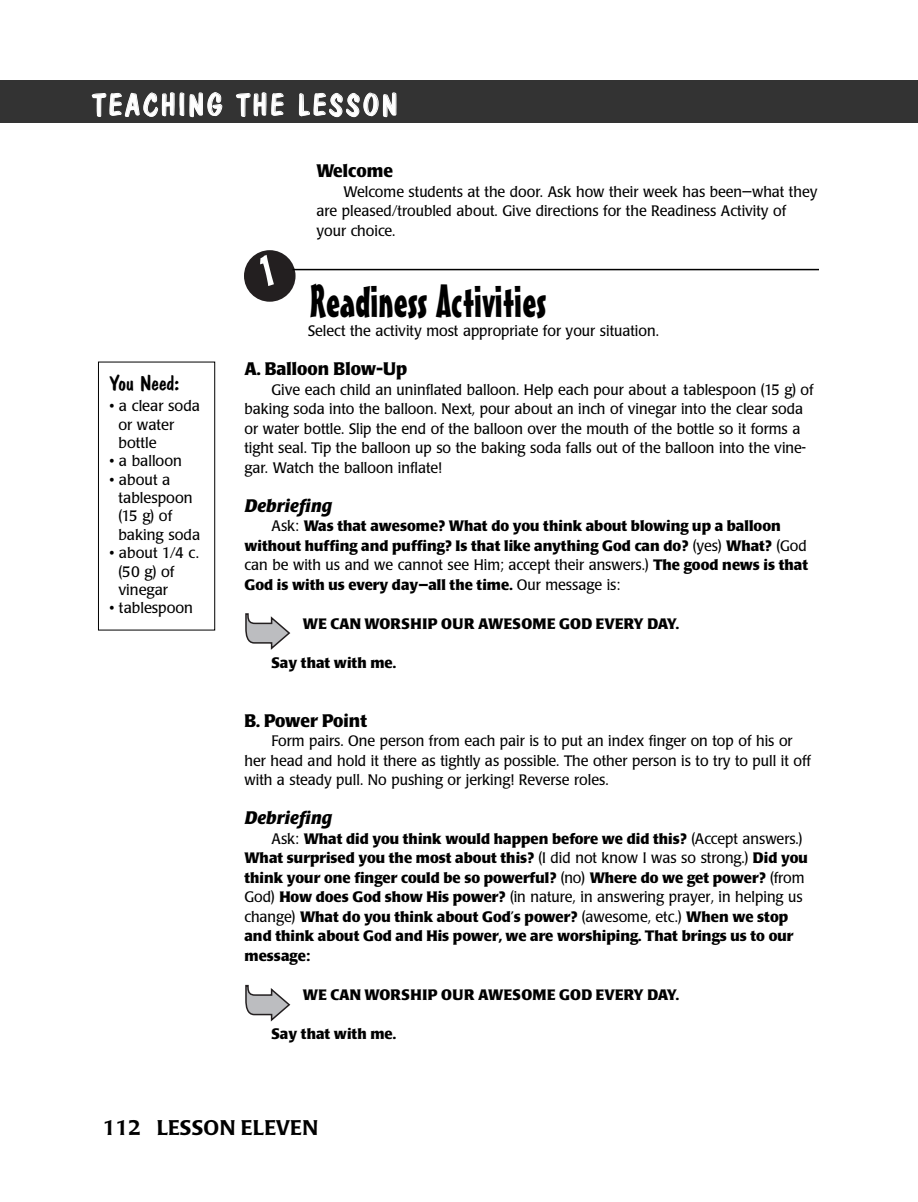
<style>
.page{position:relative;width:918px;height:1202px;background:#fff}
.page>*{position:absolute;margin:0;border:0;box-sizing:border-box;transform-origin:0 0}
.t1{font:45px "Mister Earl BT";color:#000}
.t2{font:30px "Dom Casual D";letter-spacing:.1em;color:#fff}
.t3{font:500 21px "Poppl Laudatio";color:#000}
.t4{font:21px "Dom Casual D";color:#000;scale:1.05 1}
.t5{font:700 18px "Poppl Laudatio";color:#000;scale:.95 1}
.t6{font:italic 700 18px "Poppl Laudatio";color:#000}
.t7{font:15px/19.5px "Poppl Laudatio";color:#000;scale:.95 1}
.t8{font:700 15px/19.5px "Poppl Laudatio";color:#000}
.t9{font:15px/18.3px "Poppl Laudatio";color:#000}
.t10{font:700 15px "Poppl Laudatio";letter-spacing:.02em;color:#000}
.s1{font-weight:400}
</style>
<div class="page">
<hr style="left:292px;top:269px;width:527px;height:1px;background:#000">
<div style="left:0;top:80px;width:891px;height:43px;background:#333"></div>
<svg style="left:245px;top:613px;width:45px;height:37px"></svg>
<div style="left:891px;top:80px;width:27px;height:43px;background:#333"></div>
<div style="left:98px;top:362px;width:117px;height:268px;border:1px solid #000"></div>
<svg style="left:245px;top:984px;width:45px;height:37px"></svg>
<svg style="left:244px;top:250px;width:52px;height:52px"></svg>
<h2 class="t2" style="left:92px;top:87px;width:306px">TEACHING THE LESSON</h2>
<h3 class="t4" style="left:109px;top:371px;width:68px">You Need:</h3>
<p class="t9" style="left:118px;top:398px;width:83px;text-indent:-9px">• a clear soda or water bottle</p>
<p class="t9" style="left:109px;top:453px;width:74px">• a balloon</p>
<p class="t9" style="left:118px;top:472px;width:83px;text-indent:-9px">• about a tablespoon (15 g) of baking soda</p>
<p class="t9" style="left:118px;top:545px;width:82px;text-indent:-9px">• about 1/4 c. (50 g) of vinegar</p>
<p class="t9" style="left:109px;top:600px;width:85px">• tablespoon</p>
<p class="t5" style="left:316px;top:164px;width:82px">Welcome</p>
<p class="t7" style="left:316px;top:183px;width:529px;text-indent:27px">Welcome students at the door. Ask how their week has been—what they are pleased/troubled about. Give directions for the Readiness Activity of your choice.</p>
<h1 class="t1" style="left:310px;top:284px;width:238px">Readiness Activities</h1>
<p class="t7" style="left:308px;top:323px;width:371px">Select the activity most appropriate for your situation.</p>
<p class="t5" style="left:244px;top:362px;width:173px">A. Balloon Blow-Up</p>
<p class="t7" style="left:244px;top:381px;width:601px;text-indent:27px">Give each child an uninflated balloon. Help each pour about a tablespoon (15 g) of baking soda into the balloon. Next, pour about an inch of vinegar into the clear soda or water bottle. Slip the end of the balloon over the mouth of the bottle so it forms a tight seal. Tip the balloon up so the baking soda falls out of the balloon into the vine&shy;gar. Watch the balloon inflate!</p>
<p class="t6" style="left:244px;top:498px;width:89px">Debriefing</p>
<p class="t8" style="left:244px;top:518px;width:565px;text-indent:27px"><span class="s1">Ask:</span> Was that awesome? What do you think about blowing up a balloon without huffing and puffing? Is that like anything God can do? <span class="s1">(yes)</span> What? <span class="s1">(God can be with us and we cannot see Him; accept their answers.)</span> The good news is that God is with us every day—all the time. <span class="s1">Our message is:</span></p>
<p class="t10" style="left:303px;top:618px;width:377px">WE CAN WORSHIP OUR AWESOME GOD EVERY DAY.</p>
<p class="t8" style="left:272px;top:654px;width:126px">Say that with me.</p>
<p class="t5" style="left:244px;top:713px;width:131px">B. Power Point</p>
<p class="t7" style="left:244px;top:732px;width:598px;text-indent:27px">Form pairs. One person from each pair is to put an index finger on top of his or her head and hold it there as tightly as possible. The other person is to try to pull it off with a steady pull. No pushing or jerking! Reverse roles.</p>
<p class="t6" style="left:244px;top:810px;width:89px">Debriefing</p>
<p class="t8" style="left:244px;top:830px;width:565px;text-indent:27px"><span class="s1">Ask:</span> What did you think would happen before we did this? <span class="s1">(Accept answers.)<br></span>What surprised you the most about this? <span class="s1">(I did not know I was so strong.)</span> Did you think your one finger could be so powerful? <span class="s1">(no)</span> Where do we get power? <span class="s1">(from God)</span> How does God show His power? <span class="s1">(in nature, in answering prayer, in helping us change)</span> What do you think about God’s power? <span class="s1">(awesome, etc.)</span> When we stop and think about God and His power, we are worshiping. That brings us to our message:</p>
<p class="t10" style="left:303px;top:988px;width:377px">WE CAN WORSHIP OUR AWESOME GOD EVERY DAY.</p>
<p class="t8" style="left:272px;top:1025px;width:126px">Say that with me.</p>
<h3 class="t3" style="left:103px;top:1119px;width:217px">112 LESSON ELEVEN</h3>
</div>
